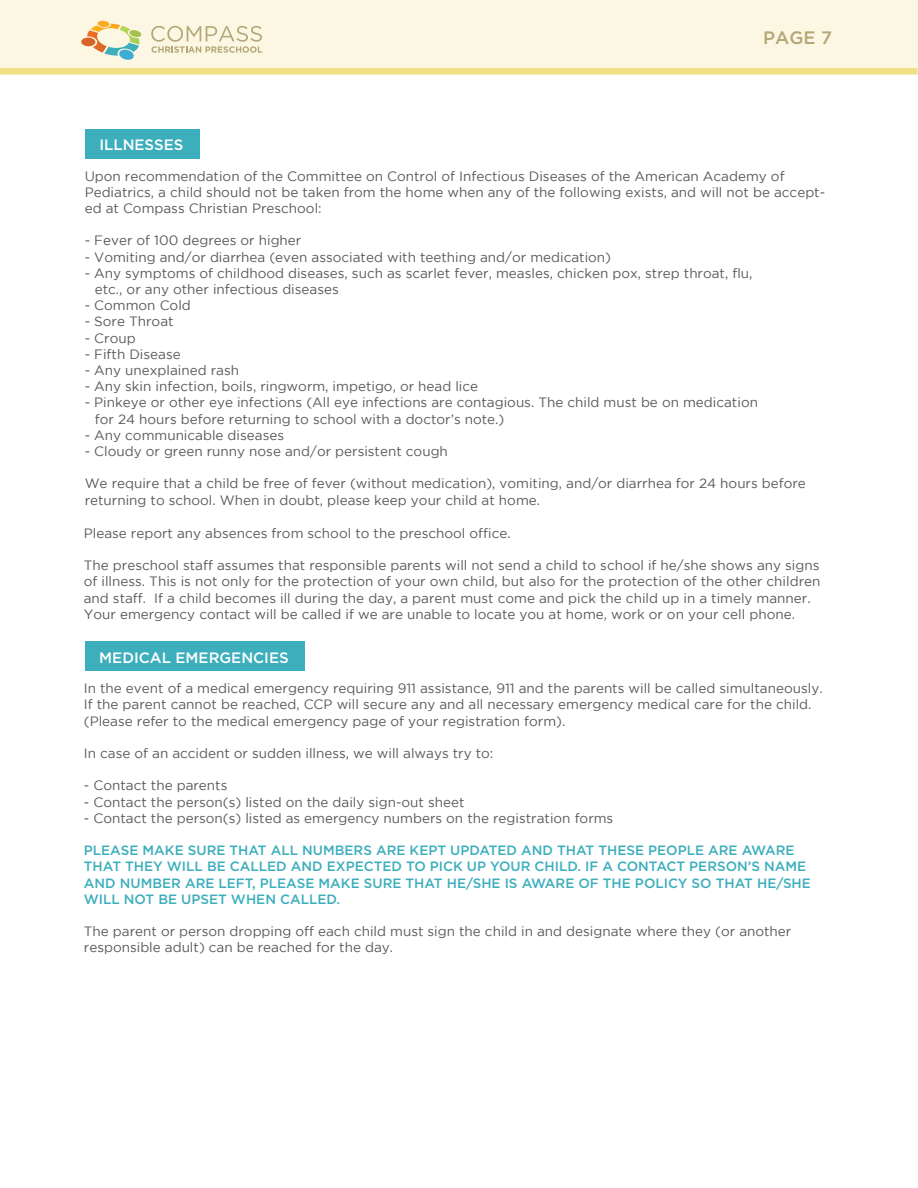
<style>
.page{position:relative;width:918px;height:1188px;background:#fff}
.page>*{position:absolute;margin:0;border:0;box-sizing:border-box;transform-origin:0 0}
.t1{font:500 18px "Gotham";color:#b4a676}
.t2{font:500 15px "Gotham";color:#fff}
.t3{font:13.5px/16.2px "Gotham";color:#58595b}
.t4{font:500 13.5px/16.2px "Gotham";color:#3caebc}
</style>
<div class="page">
<div style="left:85px;top:129px;width:114px;height:29px;background:#3caebc"></div>
<div style="left:85px;top:642px;width:220px;height:29px;background:#3caebc"></div>
<div style="left:0;top:0;width:918px;height:67px;background:#fbf7e3"></div>
<svg style="left:0;top:21px;width:918px;height:54px"></svg>
<p class="t2" style="left:99px;top:135px;width:86px">ILLNESSES</p>
<h1 class="t1" style="left:763px;top:26px;width:70px">PAGE 7</h1>
<p class="t3" style="left:85px;top:167px;width:742px">Upon recommendation of the Committee on Control of Infectious Diseases of the American Academy of<br>Pediatrics, a child should not be taken from the home when any of the following exists, and will not be accept&shy;ed at Compass Christian Preschool:</p>
<p class="t3" style="left:85px;top:232px;width:218px">- Fever of 100 degrees or higher</p>
<p class="t3" style="left:85px;top:248px;width:528px">- Vomiting and/or diarrhea (even associated with teething and/or medication)</p>
<p class="t3" style="left:95px;top:265px;width:659px;text-indent:-10px">- Any symptoms of childhood diseases, such as scarlet fever, measles, chicken pox, strep throat, flu, etc., or any other infectious diseases</p>
<p class="t3" style="left:85px;top:297px;width:108px">- Common Cold</p>
<p class="t3" style="left:85px;top:313px;width:90px">- Sore Throat</p>
<p class="t3" style="left:85px;top:329px;width:52px">- Croup</p>
<p class="t3" style="left:85px;top:346px;width:98px">- Fifth Disease</p>
<p class="t3" style="left:85px;top:362px;width:156px">- Any unexplained rash</p>
<p class="t3" style="left:85px;top:378px;width:395px">- Any skin infection, boils, ringworm, impetigo, or head lice</p>
<p class="t3" style="left:95px;top:394px;width:665px;text-indent:-10px">- Pinkeye or other eye infections (All eye infections are contagious. The child must be on medication for 24 hours before returning to school with a doctor’s note.)</p>
<p class="t3" style="left:85px;top:427px;width:201px">- Any communicable diseases</p>
<p class="t3" style="left:85px;top:443px;width:365px">- Cloudy or green runny nose and/or persistent cough</p>
<p class="t3" style="left:85px;top:475px;width:723px">We require that a child be free of fever (without medication), vomiting, and/or diarrhea for 24 hours before returning to school. When in doubt, please keep your child at home.</p>
<p class="t3" style="left:84px;top:525px;width:428px">Please report any absences from school to the preschool office.</p>
<p class="t3" style="left:84px;top:557px;width:738px">The preschool staff assumes that responsible parents will not send a child to school if he/she shows any signs of illness. This is not only for the protection of your own child, but also for the protection of the other children and staff. If a child becomes ill during the day, a parent must come and pick the child up in a timely manner.<br>Your emergency contact will be called if we are unable to locate you at home, work or on your cell phone.</p>
<p class="t2" style="left:99px;top:647px;width:191px">MEDICAL EMERGENCIES</p>
<p class="t3" style="left:84px;top:680px;width:740px">In the event of a medical emergency requiring 911 assistance, 911 and the parents will be called simultaneously.<br>If the parent cannot be reached, CCP will secure any and all necessary emergency medical care for the child. (Please refer to the medical emergency page of your registration form).</p>
<p class="t3" style="left:84px;top:745px;width:411px">In case of an accident or sudden illness, we will always try to:</p>
<p class="t3" style="left:84px;top:777px;width:145px">- Contact the parents</p>
<p class="t3" style="left:84px;top:794px;width:382px">- Contact the person(s) listed on the daily sign-out sheet</p>
<p class="t3" style="left:84px;top:810px;width:531px">- Contact the person(s) listed as emergency numbers on the registration forms</p>
<p class="t4" style="left:84px;top:842px;width:729px">PLEASE MAKE SURE THAT ALL NUMBERS ARE KEPT UPDATED AND THAT THESE PEOPLE ARE AWARE THAT THEY WILL BE CALLED AND EXPECTED TO PICK UP YOUR CHILD. IF A CONTACT PERSON’S NAME AND NUMBER ARE LEFT, PLEASE MAKE SURE THAT HE/SHE IS AWARE OF THE POLICY SO THAT HE/SHE WILL NOT BE UPSET WHEN CALLED.</p>
<p class="t3" style="left:84px;top:923px;width:709px">The parent or person dropping off each child must sign the child in and designate where they (or another responsible adult) can be reached for the day.</p>
</div>
